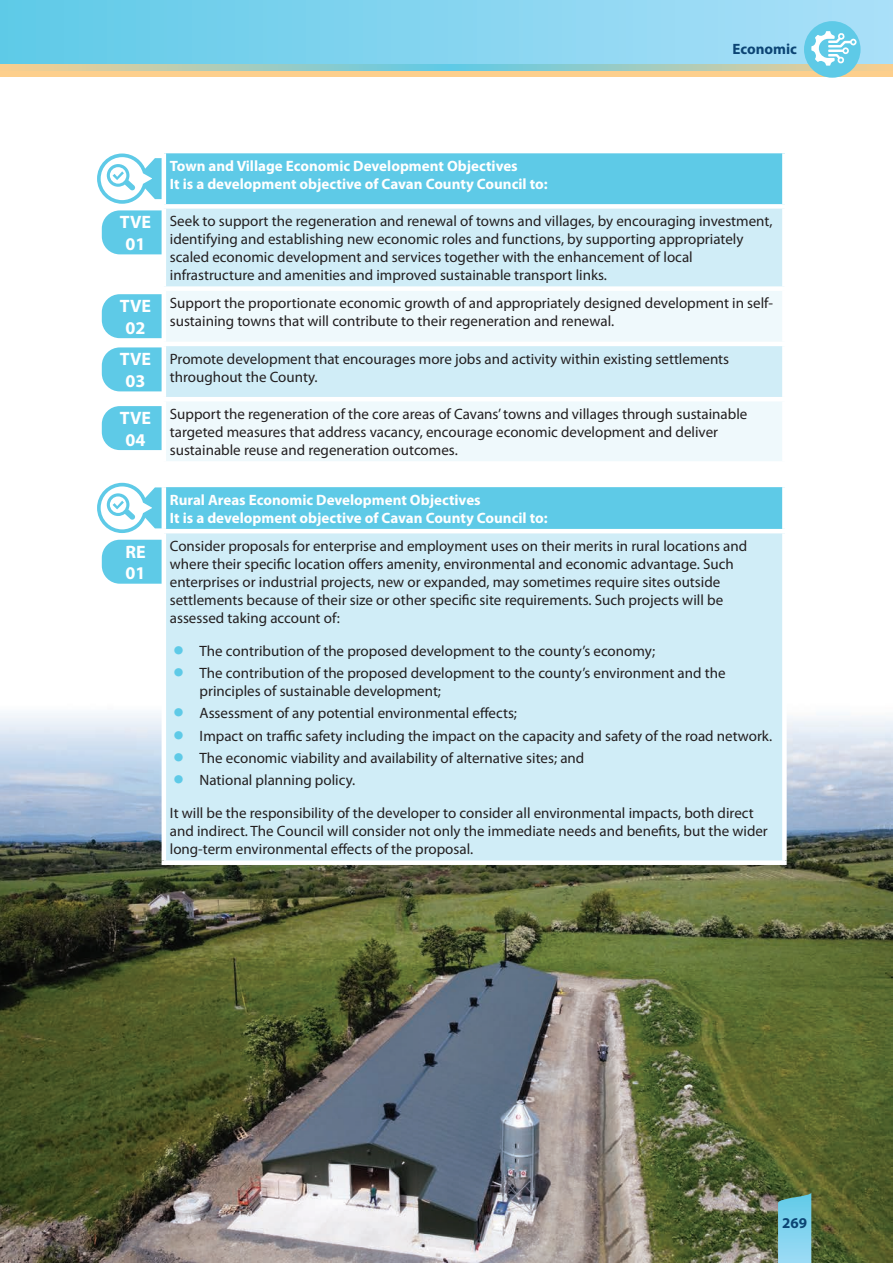
<style>
.page{position:relative;width:893px;height:1263px;background:#fff}
.page>*{position:absolute;margin:0;border:0;box-sizing:border-box;transform-origin:0 0}
.t1{font:700 18px/21.6px "Myriad Pro";color:#fff;text-align:center}
.t2{font:15px/18px "Myriad Pro";color:#231f20}
.t3{font:700 15px/18px "Myriad Pro";color:#fff}
.t4{font:700 15px "Myriad Pro";color:#0c4574}
</style>
<div class="page">
<img style="left:0;top:713px;width:893px;height:550px">
<div style="left:102px;top:540px;width:88px;height:44px;background:#5ecae7;border-radius:18px"></div>
<div style="left:102px;top:210px;width:88px;height:44px;background:#5ecae7;border-radius:18px"></div>
<div style="left:102px;top:294px;width:88px;height:44px;background:#5ecae7;border-radius:18px"></div>
<div style="left:102px;top:347px;width:88px;height:44px;background:#5ecae7;border-radius:18px"></div>
<div style="left:102px;top:406px;width:88px;height:44px;background:#5ecae7;border-radius:18px"></div>
<svg style="left:97px;top:482px;width:65px;height:51px"></svg>
<svg style="left:97px;top:153px;width:65px;height:51px"></svg>
<div style="left:164px;top:151px;width:620px;height:55px;background:#5ecae7"></div>
<div style="left:166px;top:209px;width:616px;height:77px;background:#d0edf7"></div>
<svg style="left:166px;top:291px;width:616px;height:170px;fill:#eff9fc"></svg>
<hr style="left:162px;top:149px;width:625px;height:4px;background:#fff">
<hr style="left:162px;top:153px;width:4px;height:51px;background:#fff">
<div style="left:782px;top:153px;width:5px;height:51px;background:#fff"></div>
<div style="left:162px;top:204px;width:625px;height:5px;background:#fff"></div>
<hr style="left:162px;top:209px;width:4px;height:77px;background:#fff">
<hr style="left:162px;top:291px;width:4px;height:51px;background:#fff">
<hr style="left:162px;top:342px;width:625px;height:4px;background:#fff">
<hr style="left:162px;top:346px;width:4px;height:51px;background:#fff">
<hr style="left:162px;top:397px;width:625px;height:4px;background:#fff">
<hr style="left:162px;top:401px;width:4px;height:60px;background:#fff">
<div style="left:164px;top:485px;width:620px;height:46px;background:#5ecae7"></div>
<div style="left:164px;top:531px;width:620px;height:332px;background:#d0edf7"></div>
<hr style="left:162px;top:483px;width:625px;height:4px;background:#fff">
<hr style="left:162px;top:487px;width:4px;height:42px;background:#fff">
<div style="left:782px;top:487px;width:5px;height:42px;background:#fff"></div>
<hr style="left:162px;top:529px;width:625px;height:4px;background:#fff">
<hr style="left:162px;top:533px;width:4px;height:327px;background:#fff">
<div style="left:782px;top:533px;width:5px;height:327px;background:#fff"></div>
<div style="left:162px;top:860px;width:625px;height:5px;background:#fff"></div>
<svg style="left:562px;top:1181px;width:331px;height:82px;background:#717b5e"></svg>
<div style="left:0;top:0;width:893px;height:64px;background:linear-gradient(to right,#5fcae7,#abe0f9)"></div>
<div style="left:0;top:64px;width:893px;height:13px;background:#fdcf8c"></div>
<svg style="left:25px;top:64px;width:849px;height:7px;background:#a4cbbd"></svg>
<div style="left:804px;top:21px;width:56px;height:57px;background:#5ecae7;border-radius:50%"></div>
<svg style="left:811px;top:31px;width:46px;height:35px"></svg>
<p class="t4" style="left:733px;top:40px;width:66px">Economic</p>
<p class="t1" style="left:120px;top:212px;width:33px">TVE<br>01</p>
<p class="t1" style="left:120px;top:295px;width:33px">TVE<br>02</p>
<p class="t1" style="left:120px;top:349px;width:33px">TVE<br>03</p>
<p class="t1" style="left:120px;top:407px;width:33px">TVE<br>04</p>
<p class="t1" style="left:125px;top:541px;width:22px;text-align:left">RE<br>01</p>
<p class="t3" style="left:170px;top:157px;width:379px">Town and Village Economic Development Objectives<br>It is a development objective of Cavan County Council to:</p>
<p class="t2" style="left:170px;top:212px;width:604px">Seek to support the regeneration and renewal of towns and villages, by encouraging investment, identifying and establishing new economic roles and functions, by supporting appropriately scaled economic development and services together with the enhancement of local infrastructure and amenities and improved sustainable transport links.</p>
<p class="t2" style="left:170px;top:294px;width:605px">Support the proportionate economic growth of and appropriately designed development in self&shy;sustaining towns that will contribute to their regeneration and renewal.</p>
<p class="t2" style="left:170px;top:349px;width:561px">Promote development that encourages more jobs and activity within existing settlements throughout the County.</p>
<p class="t2" style="left:170px;top:405px;width:579px">Support the regeneration of the core areas of Cavans’ towns and villages through sustainable targeted measures that address vacancy, encourage economic development and deliver sustainable reuse and regeneration outcomes.</p>
<p class="t3" style="left:170px;top:491px;width:379px">Rural Areas Economic Development Objectives<br>It is a development objective of Cavan County Council to:</p>
<p class="t2" style="left:170px;top:537px;width:579px">Consider proposals for enterprise and employment uses on their merits in rural locations and where their specific location offers amenity, environmental and economic advantage. Such enterprises or industrial projects, new or expanded, may sometimes require sites outside settlements because of their size or other specific site requirements. Such projects will be assessed taking account of:</p>
<p class="t2" style="left:174px;top:642px;width:483px"><sup>●</sup> The contribution of the proposed development to the county’s economy;</p>
<p class="t2" style="left:200px;top:664px;width:527px;text-indent:-26px"><sup>●</sup> The contribution of the proposed development to the county’s environment and the principles of sustainable development;</p>
<p class="t2" style="left:174px;top:704px;width:344px"><sup>●</sup> Assessment of any potential environmental effects;</p>
<p class="t2" style="left:174px;top:726px;width:600px"><sup>●</sup> Impact on traffic safety including the impact on the capacity and safety of the road network.</p>
<p class="t2" style="left:174px;top:749px;width:412px"><sup>●</sup> The economic viability and availability of alternative sites; and</p>
<p class="t2" style="left:174px;top:771px;width:183px"><sup>●</sup> National planning policy.</p>
<p class="t2" style="left:170px;top:804px;width:599px">It will be the responsibility of the developer to consider all environmental impacts, both direct and indirect. The Council will consider not only the immediate needs and benefits, but the wider long-term environmental effects of the proposal.</p>
<p class="t4" style="left:782px;top:1214px;width:26px">269</p>
</div>
